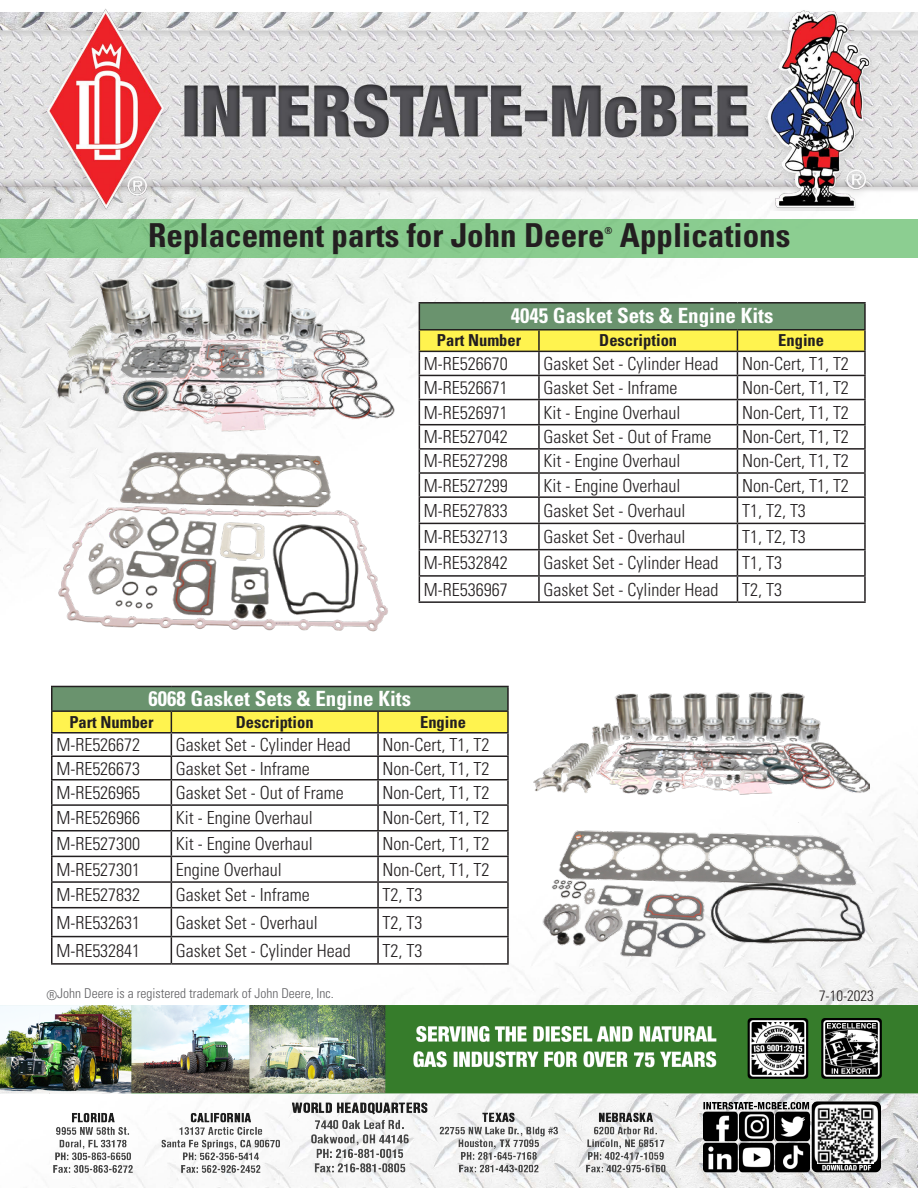
<style>
.page{position:relative;width:918px;height:1188px;background:#fff}
.page>*{position:absolute;margin:0;border:0;box-sizing:border-box;transform-origin:0 0}
.t1{font:700 condensed 33px "Univers LT Std";color:#231f20}
.t2{font:700 condensed 21px "Univers LT Std";color:#fff}
.t3{font:300 condensed 18px "Univers LT Std";color:#231f20}
.t4{font:700 condensed 16.5px "Univers LT Std";color:#231f20}
.t5{font:300 condensed 15px "Univers LT Std";color:#231f20}
.t6{font:300 condensed 13.5px "Univers LT Std";color:#5f5f62}
.t7{font:700 condensed 9.6px "Univers LT Std";color:#231f20}
</style>
<div class="page">
<img style="left:0;top:211px;width:918px;height:794px">
<img style="left:0;top:1005px;width:918px;height:183px">
<img style="left:0;top:8px;width:918px;height:203px">
<div style="left:0;top:219px;width:917px;height:38px;background:#89cb8e"></div>
<img style="left:51px;top:271px;width:350px;height:163px">
<hr style="left:419px;top:302px;width:120px;height:2px;background:#231f20">
<hr style="left:539px;top:302px;width:198px;height:2px;background:#231f20">
<hr style="left:737px;top:302px;width:129px;height:2px;background:#231f20">
<hr style="left:864px;top:304px;width:2px;height:25px;background:#231f20">
<hr style="left:737px;top:329px;width:129px;height:2px;background:#231f20">
<hr style="left:864px;top:331px;width:2px;height:20px;background:#231f20">
<hr style="left:737px;top:351px;width:129px;height:1px;background:#231f20">
<hr style="left:864px;top:352px;width:2px;height:23px;background:#231f20">
<hr style="left:737px;top:375px;width:129px;height:1px;background:#231f20">
<hr style="left:864px;top:376px;width:2px;height:23px;background:#231f20">
<hr style="left:737px;top:399px;width:129px;height:1px;background:#231f20">
<hr style="left:864px;top:400px;width:2px;height:24px;background:#231f20">
<hr style="left:737px;top:424px;width:129px;height:1px;background:#231f20">
<hr style="left:864px;top:425px;width:2px;height:23px;background:#231f20">
<hr style="left:737px;top:448px;width:129px;height:2px;background:#231f20">
<hr style="left:864px;top:450px;width:2px;height:22px;background:#231f20">
<hr style="left:737px;top:472px;width:129px;height:2px;background:#231f20">
<hr style="left:864px;top:474px;width:2px;height:22px;background:#231f20">
<hr style="left:737px;top:496px;width:129px;height:2px;background:#231f20">
<hr style="left:864px;top:498px;width:2px;height:25px;background:#231f20">
<hr style="left:737px;top:523px;width:129px;height:1px;background:#231f20">
<hr style="left:864px;top:524px;width:2px;height:25px;background:#231f20">
<hr style="left:737px;top:549px;width:129px;height:1px;background:#231f20">
<hr style="left:864px;top:550px;width:2px;height:25px;background:#231f20">
<hr style="left:737px;top:575px;width:129px;height:2px;background:#231f20">
<svg style="left:419px;top:304px;width:446px;height:297px"></svg>
<hr style="left:864px;top:577px;width:2px;height:24px;background:#231f20">
<hr style="left:419px;top:601px;width:120px;height:2px;background:#231f20">
<hr style="left:539px;top:601px;width:198px;height:2px;background:#231f20">
<hr style="left:737px;top:601px;width:129px;height:2px;background:#231f20">
<img style="left:532px;top:686px;width:337px;height:115px">
<img style="left:532px;top:823px;width:337px;height:140px">
<hr style="left:51px;top:686px;width:120px;height:1px;background:#231f20">
<hr style="left:171px;top:686px;width:207px;height:1px;background:#231f20">
<hr style="left:378px;top:686px;width:131px;height:1px;background:#231f20">
<hr style="left:507px;top:687px;width:2px;height:23px;background:#231f20">
<hr style="left:378px;top:710px;width:131px;height:2px;background:#231f20">
<hr style="left:507px;top:712px;width:2px;height:20px;background:#231f20">
<hr style="left:378px;top:732px;width:131px;height:2px;background:#231f20">
<hr style="left:507px;top:734px;width:2px;height:22px;background:#231f20">
<hr style="left:378px;top:756px;width:131px;height:1px;background:#231f20">
<hr style="left:507px;top:757px;width:2px;height:22px;background:#231f20">
<hr style="left:378px;top:779px;width:131px;height:1px;background:#231f20">
<hr style="left:507px;top:780px;width:2px;height:24px;background:#231f20">
<hr style="left:378px;top:804px;width:131px;height:2px;background:#231f20">
<hr style="left:507px;top:806px;width:2px;height:24px;background:#231f20">
<hr style="left:378px;top:830px;width:131px;height:1px;background:#231f20">
<hr style="left:507px;top:831px;width:2px;height:25px;background:#231f20">
<hr style="left:378px;top:856px;width:131px;height:1px;background:#231f20">
<hr style="left:507px;top:857px;width:2px;height:24px;background:#231f20">
<hr style="left:378px;top:881px;width:131px;height:2px;background:#231f20">
<hr style="left:507px;top:883px;width:2px;height:24px;background:#231f20">
<hr style="left:378px;top:907px;width:131px;height:1px;background:#231f20">
<hr style="left:507px;top:908px;width:2px;height:28px;background:#231f20">
<svg style="left:51px;top:687px;width:457px;height:276px"></svg>
<hr style="left:378px;top:936px;width:131px;height:1px;background:#231f20">
<hr style="left:377px;top:937px;width:2px;height:26px;background:#231f20">
<hr style="left:507px;top:937px;width:2px;height:26px;background:#231f20">
<hr style="left:51px;top:963px;width:120px;height:2px;background:#231f20">
<hr style="left:171px;top:963px;width:207px;height:2px;background:#231f20">
<hr style="left:378px;top:963px;width:131px;height:2px;background:#231f20">
<img style="left:51px;top:443px;width:350px;height:198px">
<img style="left:818px;top:1107px;width:56px;height:56px">
<p class="t1" style="left:148px;top:215px;width:458px">Replacement parts for John Deere</p>
<p class="t7" style="left:605px;top:225px;width:9px">®</p>
<p class="t1" style="left:620px;top:215px;width:172px">Applications</p>
<p class="t2" style="left:511px;top:302px;width:264px">4045 Gasket Sets &amp; Engine Kits</p>
<p class="t4" style="left:437px;top:330px;width:86px">Part Number</p>
<p class="t4" style="left:599px;top:330px;width:79px">Description</p>
<p class="t4" style="left:778px;top:330px;width:47px">Engine</p>
<p class="t3" style="left:424px;top:353px;width:85px">M-RE526670</p>
<p class="t3" style="left:544px;top:353px;width:176px">Gasket Set - Cylinder Head</p>
<p class="t3" style="left:742px;top:353px;width:108px">Non-Cert, T1, T2</p>
<p class="t3" style="left:424px;top:377px;width:85px">M-RE526671</p>
<p class="t3" style="left:544px;top:377px;width:135px">Gasket Set - Inframe</p>
<p class="t3" style="left:742px;top:377px;width:108px">Non-Cert, T1, T2</p>
<p class="t3" style="left:424px;top:401px;width:85px">M-RE526971</p>
<p class="t3" style="left:544px;top:401px;width:138px">Kit - Engine Overhaul</p>
<p class="t3" style="left:742px;top:401px;width:108px">Non-Cert, T1, T2</p>
<p class="t3" style="left:424px;top:426px;width:85px">M-RE527042</p>
<p class="t3" style="left:544px;top:426px;width:169px">Gasket Set - Out of Frame</p>
<p class="t3" style="left:742px;top:426px;width:108px">Non-Cert, T1, T2</p>
<p class="t3" style="left:424px;top:450px;width:85px">M-RE527298</p>
<p class="t3" style="left:544px;top:450px;width:138px">Kit - Engine Overhaul</p>
<p class="t3" style="left:742px;top:450px;width:108px">Non-Cert, T1, T2</p>
<p class="t3" style="left:424px;top:474px;width:85px">M-RE527299</p>
<p class="t3" style="left:544px;top:474px;width:138px">Kit - Engine Overhaul</p>
<p class="t3" style="left:742px;top:474px;width:108px">Non-Cert, T1, T2</p>
<p class="t3" style="left:424px;top:500px;width:85px">M-RE527833</p>
<p class="t3" style="left:544px;top:500px;width:143px">Gasket Set - Overhaul</p>
<p class="t3" style="left:742px;top:500px;width:65px">T1, T2, T3</p>
<p class="t3" style="left:424px;top:526px;width:85px">M-RE532713</p>
<p class="t3" style="left:544px;top:526px;width:143px">Gasket Set - Overhaul</p>
<p class="t3" style="left:742px;top:526px;width:65px">T1, T2, T3</p>
<p class="t3" style="left:424px;top:552px;width:85px">M-RE532842</p>
<p class="t3" style="left:544px;top:552px;width:176px">Gasket Set - Cylinder Head</p>
<p class="t3" style="left:742px;top:552px;width:41px">T1, T3</p>
<p class="t3" style="left:424px;top:578px;width:85px">M-RE536967</p>
<p class="t3" style="left:544px;top:578px;width:176px">Gasket Set - Cylinder Head</p>
<p class="t3" style="left:742px;top:578px;width:41px">T2, T3</p>
<p class="t2" style="left:149px;top:686px;width:264px">6068 Gasket Sets &amp; Engine Kits</p>
<p class="t4" style="left:69px;top:712px;width:86px">Part Number</p>
<p class="t4" style="left:236px;top:712px;width:79px">Description</p>
<p class="t4" style="left:420px;top:712px;width:47px">Engine</p>
<p class="t3" style="left:56px;top:734px;width:85px">M-RE526672</p>
<p class="t3" style="left:176px;top:734px;width:176px">Gasket Set - Cylinder Head</p>
<p class="t3" style="left:383px;top:734px;width:108px">Non-Cert, T1, T2</p>
<p class="t3" style="left:56px;top:757px;width:85px">M-RE526673</p>
<p class="t3" style="left:176px;top:757px;width:135px">Gasket Set - Inframe</p>
<p class="t3" style="left:383px;top:757px;width:108px">Non-Cert, T1, T2</p>
<p class="t3" style="left:56px;top:782px;width:85px">M-RE526965</p>
<p class="t3" style="left:176px;top:782px;width:169px">Gasket Set - Out of Frame</p>
<p class="t3" style="left:383px;top:782px;width:108px">Non-Cert, T1, T2</p>
<p class="t3" style="left:56px;top:807px;width:85px">M-RE526966</p>
<p class="t3" style="left:176px;top:807px;width:138px">Kit - Engine Overhaul</p>
<p class="t3" style="left:383px;top:807px;width:108px">Non-Cert, T1, T2</p>
<p class="t3" style="left:56px;top:833px;width:85px">M-RE527300</p>
<p class="t3" style="left:176px;top:833px;width:138px">Kit - Engine Overhaul</p>
<p class="t3" style="left:383px;top:833px;width:108px">Non-Cert, T1, T2</p>
<p class="t3" style="left:56px;top:859px;width:85px">M-RE527301</p>
<p class="t3" style="left:176px;top:859px;width:107px">Engine Overhaul</p>
<p class="t3" style="left:383px;top:859px;width:108px">Non-Cert, T1, T2</p>
<p class="t3" style="left:56px;top:884px;width:85px">M-RE527832</p>
<p class="t3" style="left:176px;top:884px;width:135px">Gasket Set - Inframe</p>
<p class="t3" style="left:383px;top:884px;width:41px">T2, T3</p>
<p class="t3" style="left:56px;top:912px;width:85px">M-RE532631</p>
<p class="t3" style="left:176px;top:912px;width:143px">Gasket Set - Overhaul</p>
<p class="t3" style="left:383px;top:912px;width:41px">T2, T3</p>
<p class="t3" style="left:56px;top:940px;width:85px">M-RE532841</p>
<p class="t3" style="left:176px;top:940px;width:176px">Gasket Set - Cylinder Head</p>
<p class="t3" style="left:383px;top:940px;width:41px">T2, T3</p>
<p class="t6" style="left:46px;top:986px;width:289px">®John Deere is a registered trademark of John Deere, Inc.</p>
<p class="t5" style="left:819px;top:986px;width:56px">7-10-2023</p>
</div>
